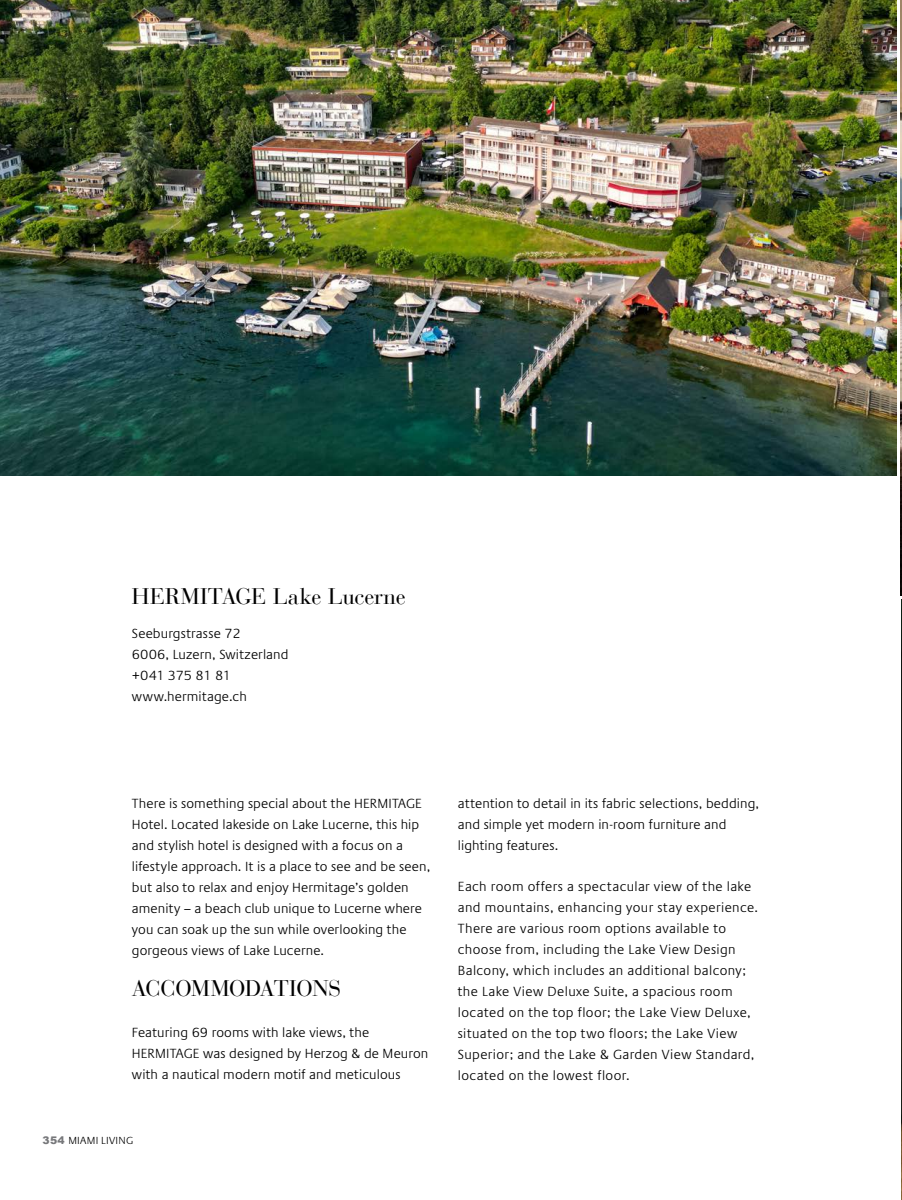
<style>
.page{position:relative;width:902px;height:1200px;background:#fff}
.page>*{position:absolute;margin:0;border:0;box-sizing:border-box;transform-origin:0 0}
.t1{font:22.5px "Bauer Bodoni LT";letter-spacing:-.015em;color:#000}
.t2{font:300 13.5px/21px "Praxis LT Pro";letter-spacing:.015em;color:#000}
.t3{font:300 10.5px "Praxis LT Pro";letter-spacing:.025em;color:#000}
.s1{font-family:"Arial";font-weight:900;color:#77787b}
</style>
<div class="page">
<img style="left:900px;top:0;width:1px;height:595px">
<img style="left:901px;top:600px;width:1px;height:599px">
<img style="left:0;top:0;width:896px;height:475px">
<h1 class="t1" style="left:132px;top:582px;width:275px">HERMITAGE LAKE LUCERNE</h1>
<p class="t2" style="left:132px;top:623px;width:158px">Seeburgstrasse 72<br>6006, Luzern, Switzerland +041 375 81 81 www.hermitage.ch</p>
<p class="t2" style="left:132px;top:792px;width:300px">There is something special about the HERMITAGE Hotel. Located lakeside on Lake Lucerne, this hip and stylish hotel is designed with a focus on a lifestyle approach. It is a place to see and be seen, but also to relax and enjoy Hermitage’s golden amenity – a beach club unique to Lucerne where you can soak up the sun while overlooking the gorgeous views of Lake Lucerne.</p>
<h1 class="t1" style="left:132px;top:974px;width:211px">ACCOMMODATIONS</h1>
<p class="t2" style="left:132px;top:1022px;width:298px">Featuring 69 rooms with lake views, the<br>HERMITAGE was designed by Herzog &amp; de Meuron with a nautical modern motif and meticulous</p>
<p class="t3" style="left:43px;top:1134px;width:92px"><span class="s1">354</span> MIAMI LIVING</p>
<p class="t2" style="left:458px;top:792px;width:303px">attention to detail in its fabric selections, bedding, and simple yet modern in-room furniture and lighting features.</p>
<p class="t2" style="left:458px;top:875px;width:302px">Each room offers a spectacular view of the lake and mountains, enhancing your stay experience.<br>There are various room options available to choose from, including the Lake View Design Balcony, which includes an additional balcony; the Lake View Deluxe Suite, a spacious room located on the top floor; the Lake View Deluxe, situated on the top two floors; the Lake View Superior; and the Lake &amp; Garden View Standard, located on the lowest floor.</p>
</div>
